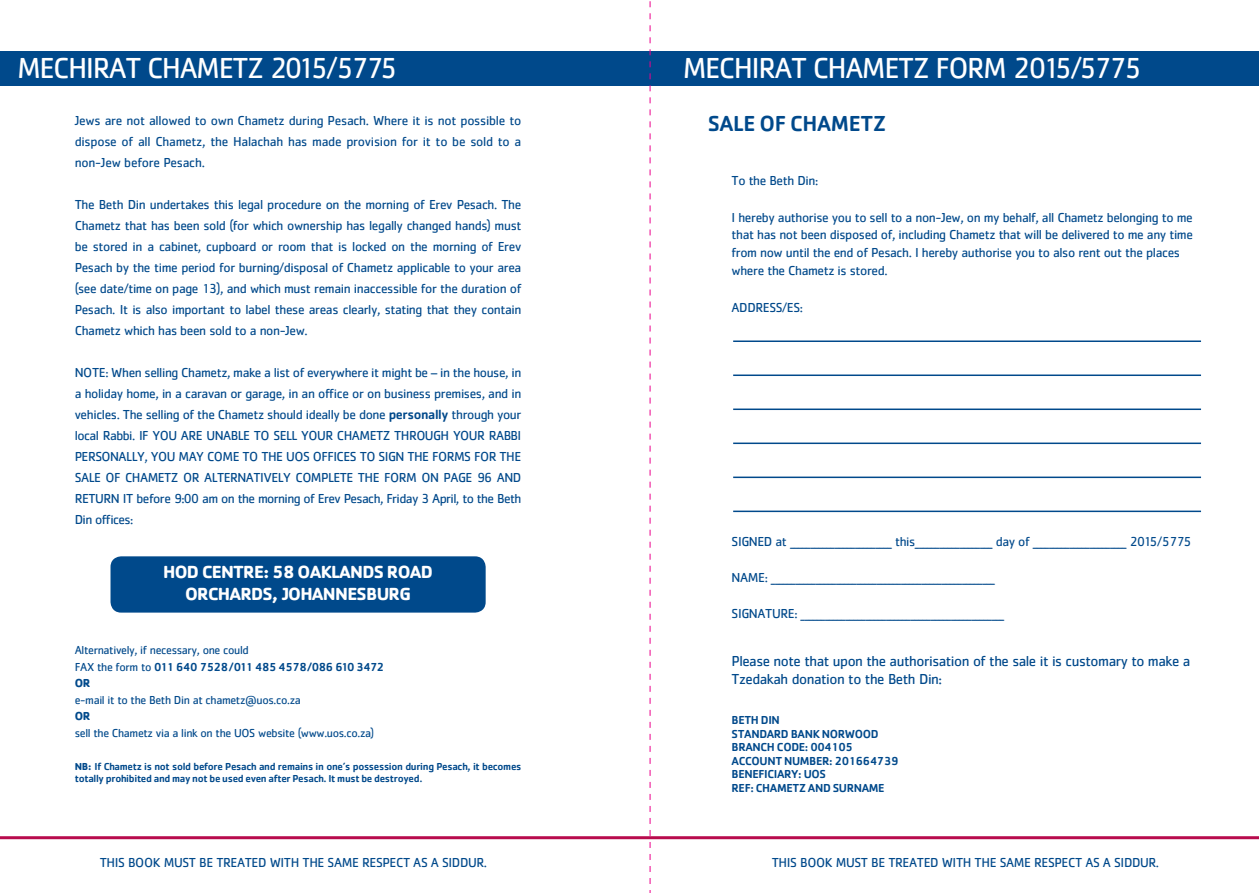
<style>
.page{position:relative;width:1259px;height:893px;background:#fff}
.page>*{position:absolute;margin:0;border:0;box-sizing:border-box;transform-origin:0 0}
.t1{font:30px "Cachet";letter-spacing:-.05em;color:#fff}
.t2{font:500 22.5px "Cachet";color:#00498b}
.t3{font:700 18.15px/21.9px "Cachet";letter-spacing:-.04em;color:#fff;text-align:center}
.t4{font:15px/18px "Cachet";letter-spacing:-.03em;color:#00498b}
.t5{font:13.5px/21px "Cachet";letter-spacing:-.03em;color:#00498b;text-align:justify}
.t6{font:12px/16.5px "Cachet";letter-spacing:-.03em;color:#00498b}
.t7{font:500 12px/13.5px "Cachet";letter-spacing:-.03em;color:#00498b}
.t8{font:700 12px "Cachet";color:#00498b}
.t9{font:500 10.5px/12px "Cachet";letter-spacing:-.03em;color:#00498b}
.s1{font-weight:500}
.s2{font-weight:700}
</style>
<div class="page">
<hr style="left:733px;top:340px;width:468px;height:2px;background:#00498b">
<hr style="left:733px;top:374px;width:468px;height:2px;background:#00498b">
<hr style="left:733px;top:409px;width:468px;height:1px;background:#00498b">
<hr style="left:733px;top:443px;width:468px;height:1px;background:#00498b">
<hr style="left:733px;top:477px;width:468px;height:1px;background:#00498b">
<hr style="left:733px;top:511px;width:468px;height:1px;background:#00498b">
<div style="left:629px;top:51px;width:630px;height:34px;background:#00498b"></div>
<hr style="left:0;top:836px;width:1259px;height:3px;background:#b80b4d">
<div style="left:110px;top:556px;width:376px;height:57px;background:#00498b;border-radius:11px"></div>
<div style="left:0;top:51px;width:629px;height:34px;background:#00498b"></div>
<svg style="left:649px;top:1px;width:1px;height:892px"></svg>
<h1 class="t1" style="left:17px;top:51px;width:382px">MECHIRAT CHAMETZ 2015/5775</h1>
<p class="t5" style="left:75px;top:110px;width:448px">Jews are not allowed to own Chametz during Pesach. Where it is not possible to dispose of all Chametz, the Halachah has made provision for it to be sold to a non-Jew before Pesach.</p>
<p class="t5" style="left:75px;top:194px;width:448px">The Beth Din undertakes this legal procedure on the morning of Erev Pesach. The Chametz that has been sold (for which ownership has legally changed hands) must be stored in a cabinet, cupboard or room that is locked on the morning of Erev Pesach by the time period for burning/disposal of Chametz applicable to your area (see date/time on page 13), and which must remain inaccessible for the duration of Pesach. It is also important to label these areas clearly, stating that they contain Chametz which has been sold to a non-Jew.</p>
<p class="t5" style="left:75px;top:362px;width:448px">NOTE: When selling Chametz, make a list of everywhere it might be – in the house, in a holiday home, in a caravan or garage, in an office or on business premises, and in vehicles. The selling of the Chametz should ideally be done <span class="s1">personally</span> through your local Rabbi. IF YOU ARE UNABLE TO SELL YOUR CHAMETZ THROUGH YOUR RABBI PERSONALLY, YOU MAY COME TO THE UOS OFFICES TO SIGN THE FORMS FOR THE SALE OF CHAMETZ OR ALTERNATIVELY COMPLETE THE FORM ON PAGE 96 AND RETURN IT before 9:00 am on the morning of Erev Pesach, Friday 3 April, to the Beth Din offices:</p>
<h3 class="t3" style="left:163px;top:560px;width:271px">HOD CENTRE: 58 OAKLANDS ROAD<br>ORCHARDS, JOHANNESBURG</h3>
<p class="t6" style="left:75px;top:642px;width:311px">Alternatively, if necessary, one could<br>FAX the form to <span class="s1">011 640 7528/011 485 4578/086 610 3472<br></span><span class="s2">OR</span></p>
<p class="t6" style="left:75px;top:691px;width:228px">e-mail it to the Beth Din at chametz@uos.co.za</p>
<p class="t8" style="left:75px;top:708px;width:17px">OR</p>
<p class="t6" style="left:75px;top:724px;width:301px">sell the Chametz via a link on the UOS website (www.uos.co.za)</p>
<p class="t9" style="left:75px;top:760px;width:448px"><span class="s2">NB:</span> If Chametz is not sold before Pesach and remains in one’s possession during Pesach, it becomes totally prohibited and may not be used even after Pesach. It must be destroyed.</p>
<p class="t5" style="left:100px;top:852px;width:389px">THIS BOOK MUST BE TREATED WITH THE SAME RESPECT AS A SIDDUR.</p>
<h1 class="t1" style="left:682px;top:51px;width:460px">MECHIRAT CHAMETZ FORM 2015/5775</h1>
<h2 class="t2" style="left:707px;top:110px;width:97px">saleof chametz</h2>
<p class="t5" style="left:731px;top:170px;width:88px">To the Beth Din:</p>
<p class="t5" style="left:731px;top:208px;width:463px;line-height:18px;text-align:left">I hereby authorise you to sell to a non-Jew, on my behalf, all Chametz belonging to me that has not been disposed of, including Chametz that will be delivered to me any time from now until the end of Pesach. I hereby authorise you to also rent out the places where the Chametz is stored.</p>
<p class="t5" style="left:731px;top:296px;width:73px">ADDRESS/ES:</p>
<p class="t5" style="left:731px;top:530px;width:461px">SIGNED at _________________________ this___________________ day of _______________________ 2015/5775</p>
<p class="t5" style="left:731px;top:566px;width:265px">NAME: _______________________________________________________</p>
<p class="t5" style="left:731px;top:602px;width:274px">SIGNATURE: __________________________________________________</p>
<p class="t4" style="left:731px;top:651px;width:460px">Please note that upon the authorisation of the sale it is customary to make a<br>Tzedakah donation to the Beth Din:</p>
<p class="t7" style="left:731px;top:713px;width:168px">BETH DIN<br>STANDARD BANK NORWOOD<br>BRANCH CODE: 004105<br>ACCOUNT NUMBER: 201664739<br>BENEFICIARY: UOS<br>REF: CHAMETZ AND SURNAME</p>
<p class="t5" style="left:772px;top:852px;width:389px">THIS BOOK MUST BE TREATED WITH THE SAME RESPECT AS A SIDDUR.</p>
</div>
